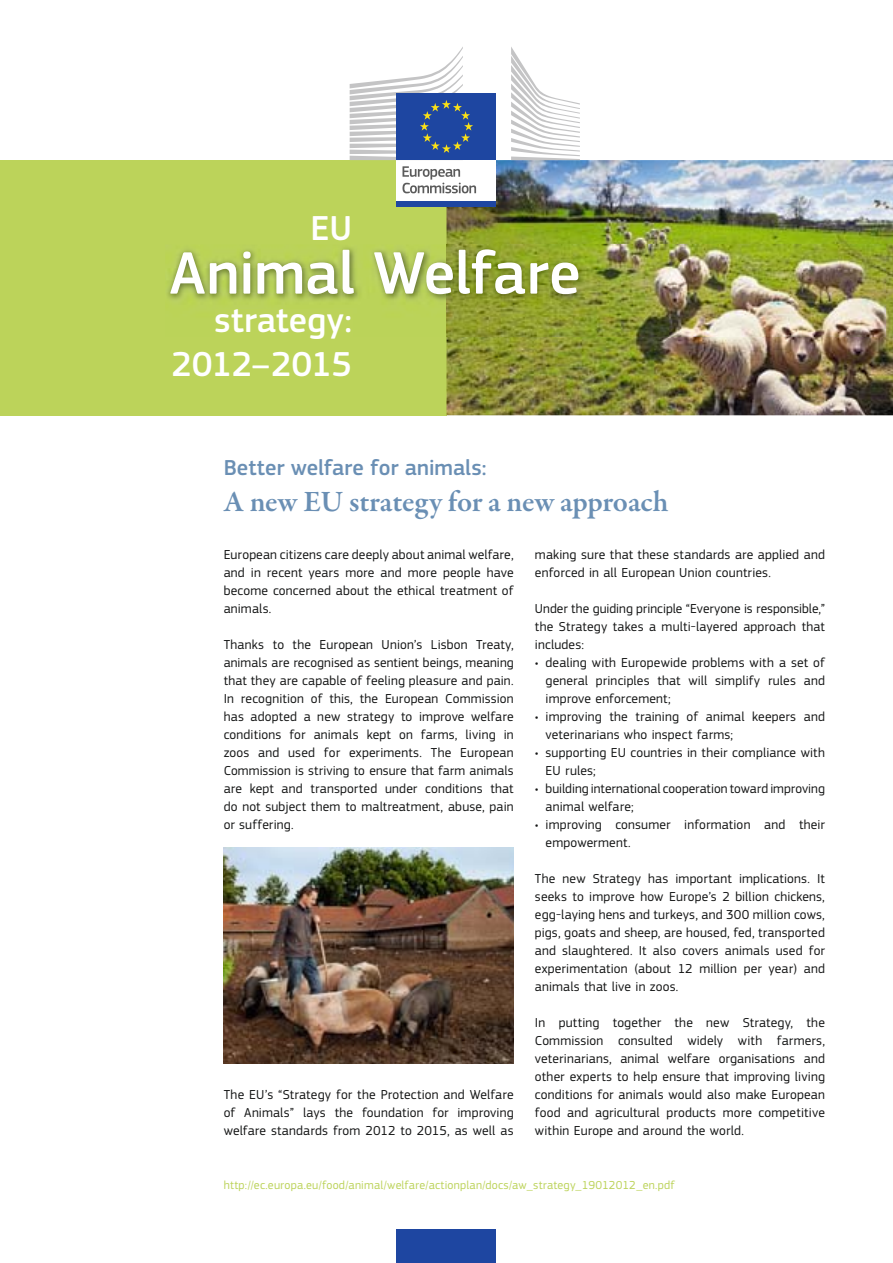
<style>
.page{position:relative;width:893px;height:1263px;background:#fff}
.page>*{position:absolute;margin:0;border:0;box-sizing:border-box;transform-origin:0 0}
.t1{font:500 62.25px "PF Square Sans Pro";letter-spacing:-.005em;color:#fff}
.t2{font:500 36px "PF Square Sans Pro";letter-spacing:-.005em;color:#fff}
.t3{font:600 30px "Garamond Premr Pro";letter-spacing:-.005em;color:#6a8fb4}
.t4{font:500 22.5px "PF Square Sans Pro";color:#6a8fb4}
.t5{font:13.5px/18px "PF Square Sans Pro";letter-spacing:.015em;color:#151616;text-align:justify}
.t6{font:12px "PF Square Sans Pro";letter-spacing:.015em;color:#bcd35a}
</style>
<div class="page">
<div style="left:0;top:160px;width:446px;height:255px;background:#bcd35a"></div>
<img style="left:446px;top:160px;width:447px;height:255px">
<div style="left:397px;top:1230px;width:99px;height:33px;background:#1e46a1"></div>
<img style="left:224px;top:847px;width:290px;height:216px">
<img style="left:167px;top:245px;width:718px;height:92px">
<img style="left:216px;top:310px;width:136px;height:27px">
<div style="left:397px;top:158px;width:99px;height:44px;background:#fff"></div>
<svg style="left:402px;top:166px;width:74px;height:27px"></svg>
<div style="left:397px;top:201px;width:99px;height:6px;background:#1e46a1"></div>
<svg style="left:511px;top:47px;width:69px;height:113px"></svg>
<div style="left:397px;top:94px;width:99px;height:66px;background:#1e46a1"></div>
<svg style="left:350px;top:47px;width:123px;height:113px"></svg>
<h2 class="t2" style="left:311px;top:214px;width:43px">EU</h2>
<h1 class="t1" style="left:170px;top:249px;width:413px">Animal Welfare</h1>
<h2 class="t2" style="left:214px;top:307px;width:139px">strategy:</h2>
<h2 class="t2" style="left:172px;top:350px;width:182px">2012– 2015</h2>
<h3 class="t4" style="left:224px;top:459px;width:264px">Better welfare for animals:</h3>
<h3 class="t3" style="left:224px;top:483px;width:446px">A new EU strategy for a new approach</h3>
<p class="t5" style="left:224px;top:547px;width:291px">European citizens care deeply about animal welfare, and in recent years more and more people have become concerned about the ethical treatment of animals.</p>
<p class="t5" style="left:224px;top:637px;width:292px">Thanks to the European Union’s Lisbon Treaty, animals are recognised as sentient beings, meaning that they are capable of feeling pleasure and pain.<br>In recognition of this, the European Commission has adopted a new strategy to improve welfare conditions for animals kept on farms, living in zoos and used for experiments. The European Commission is striving to ensure that farm animals are kept and transported under conditions that do not subject them to maltreatment, abuse, pain or suffering.</p>
<p class="t5" style="left:224px;top:1087px;width:291px">The EU’s “Strategy for the Protection and Welfare of Animals” lays the foundation for improving welfare standards from 2012 to 2015, as well as</p>
<p class="t5" style="left:535px;top:547px;width:291px">making sure that these standards are applied and enforced in all European Union countries.</p>
<p class="t5" style="left:535px;top:601px;width:291px">Under the guiding principle “Everyone is responsible,” the Strategy takes a multi-layered approach that includes:</p>
<p class="t5" style="left:546px;top:655px;width:281px;text-indent:-11px">• dealing with Europewide problems with a set of general principles that will simplify rules and improve enforcement;</p>
<p class="t5" style="left:546px;top:709px;width:281px;text-indent:-11px">• improving the training of animal keepers and veterinarians who inspect farms;</p>
<p class="t5" style="left:546px;top:745px;width:281px;text-indent:-11px">• supporting EU countries in their compliance with<br>EU rules;</p>
<p class="t5" style="left:546px;top:781px;width:281px;text-indent:-11px">• building international cooperation toward improving animal welfare;</p>
<p class="t5" style="left:546px;top:817px;width:281px;text-indent:-11px">• improving consumer information and their empowerment.</p>
<p class="t5" style="left:535px;top:871px;width:291px">The new Strategy has important implications. It seeks to improve how Europe’s 2 billion chickens, egg-laying hens and turkeys, and 300 million cows, pigs, goats and sheep, are housed, fed, transported and slaughtered. It also covers animals used for experimentation (about 12 million per year) and animals that live in zoos.</p>
<p class="t5" style="left:535px;top:1015px;width:291px">In putting together the new Strategy, the Commission consulted widely with farmers, veterinarians, animal welfare organisations and other experts to help ensure that improving living conditions for animals would also make European food and agricultural products more competitive within Europe and around the world.</p>
<p class="t6" style="left:224px;top:1181px;width:453px">http://ec.europa.eu/food/animal/welfare/actionplan/docs/aw_strategy_19012012_en.pdf</p>
</div>
